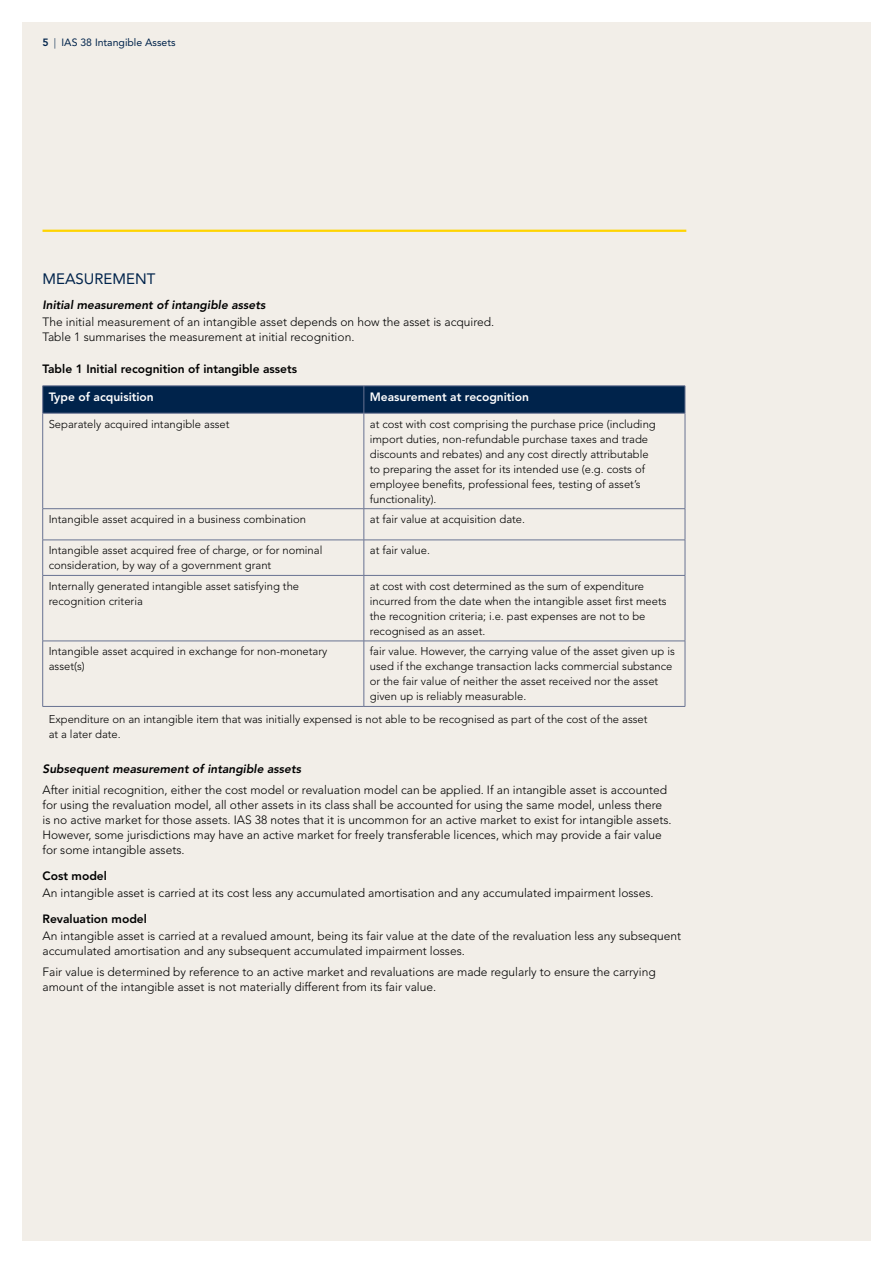
<style>
.page{position:relative;width:893px;height:1263px;background:#fff}
.page>*{position:absolute;margin:0;border:0;box-sizing:border-box;transform-origin:0 0}
.t1{font:15px "Avenir LT Std";color:#00234b}
.t2{font:300 12px/15px "Avenir LT Std";color:#000}
.t3{font:italic 800 12px "Avenir LT Std";color:#000}
.t4{font:800 12px "Avenir LT Std";color:#000}
.t5{font:800 12px "Avenir LT Std";color:#fff}
.t6{font:300 11.25px/15px "Avenir LT Std";color:#000}
.t7{font:10.5px "Avenir LT Std";color:#00234b}
.s1{font-weight:800}
.s2{font-weight:300}
</style>
<div class="page">
<div style="left:22px;top:22px;width:848px;height:1218px;background:#f2eee8"></div>
<hr style="left:43px;top:230px;width:643px;height:2px;background:#ffd400">
<svg style="left:42px;top:386px;width:644px;height:27px;background:#03254d"></svg>
<hr style="left:43px;top:413px;width:321px;height:1px;background:#687291">
<hr style="left:42px;top:413px;width:1px;height:95px;background:#687291">
<hr style="left:364px;top:413px;width:321px;height:1px;background:#687291">
<hr style="left:364px;top:413px;width:1px;height:95px;background:#687291">
<hr style="left:685px;top:413px;width:1px;height:95px;background:#687291">
<hr style="left:43px;top:508px;width:321px;height:1px;background:#687291">
<hr style="left:42px;top:509px;width:1px;height:31px;background:#687291">
<hr style="left:364px;top:508px;width:321px;height:1px;background:#687291">
<hr style="left:364px;top:509px;width:1px;height:31px;background:#687291">
<hr style="left:685px;top:509px;width:1px;height:31px;background:#687291">
<hr style="left:43px;top:540px;width:321px;height:1px;background:#687291">
<hr style="left:42px;top:540px;width:1px;height:35px;background:#687291">
<hr style="left:364px;top:540px;width:321px;height:1px;background:#687291">
<hr style="left:364px;top:540px;width:1px;height:35px;background:#687291">
<hr style="left:685px;top:540px;width:1px;height:35px;background:#687291">
<hr style="left:43px;top:575px;width:321px;height:1px;background:#687291">
<hr style="left:42px;top:576px;width:1px;height:65px;background:#687291">
<hr style="left:364px;top:575px;width:321px;height:1px;background:#687291">
<hr style="left:364px;top:576px;width:1px;height:65px;background:#687291">
<hr style="left:685px;top:576px;width:1px;height:65px;background:#687291">
<hr style="left:43px;top:641px;width:321px;height:1px;background:#687291">
<hr style="left:42px;top:641px;width:1px;height:65px;background:#687291">
<hr style="left:364px;top:641px;width:321px;height:1px;background:#687291">
<hr style="left:364px;top:641px;width:1px;height:65px;background:#687291">
<hr style="left:685px;top:641px;width:1px;height:65px;background:#687291">
<hr style="left:43px;top:706px;width:321px;height:1px;background:#687291">
<hr style="left:364px;top:706px;width:321px;height:1px;background:#687291">
<p class="t7" style="left:43px;top:37px;width:135px"><span class="s1">5</span> <span class="s2">|</span> IAS 38 Intangible Assets</p>
<h1 class="t1" style="left:43px;top:270px;width:114px">MEASUREMENT</h1>
<p class="t3" style="left:43px;top:298px;width:224px">Initial measurement of intangible assets</p>
<p class="t2" style="left:43px;top:315px;width:453px">The initial measurement of an intangible asset depends on how the asset is acquired.<br>Table 1 summarises the measurement at initial recognition.</p>
<p class="t4" style="left:43px;top:362px;width:256px">Table 1 Initial recognition of intangible assets</p>
<p class="t5" style="left:49px;top:390px;width:107px">Type of acquisition</p>
<p class="t5" style="left:370px;top:390px;width:161px">Measurement at recognition</p>
<p class="t6" style="left:49px;top:416px;width:182px">Separately acquired intangible asset</p>
<p class="t6" style="left:370px;top:416px;width:287px">at cost with cost comprising the purchase price (including import duties, non-refundable purchase taxes and trade discounts and rebates) and any cost directly attributable to preparing the asset for its intended use (e.g. costs of employee benefits, professional fees, testing of asset’s functionality).</p>
<p class="t6" style="left:49px;top:512px;width:259px">Intangible asset acquired in a business combination</p>
<p class="t6" style="left:370px;top:512px;width:157px">at fair value at acquisition date.</p>
<p class="t6" style="left:49px;top:543px;width:275px">Intangible asset acquired free of charge, or for nominal consideration, by way of a government grant</p>
<p class="t6" style="left:370px;top:543px;width:62px">at fair value.</p>
<p class="t6" style="left:49px;top:578px;width:252px">Internally generated intangible asset satisfying the recognition criteria</p>
<p class="t6" style="left:370px;top:578px;width:298px">at cost with cost determined as the sum of expenditure incurred from the date when the intangible asset first meets the recognition criteria; i.e. past expenses are not to be recognised as an asset.</p>
<p class="t6" style="left:49px;top:644px;width:280px">Intangible asset acquired in exchange for non-monetary asset(s)</p>
<p class="t6" style="left:370px;top:644px;width:306px">fair value. However, the carrying value of the asset given up is used if the exchange transaction lacks commercial substance or the fair value of neither the asset received nor the asset given up is reliably measurable.</p>
<p class="t6" style="left:49px;top:712px;width:600px">Expenditure on an intangible item that was initially expensed is not able to be recognised as part of the cost of the asset at a later date.</p>
<p class="t3" style="left:43px;top:761px;width:260px">Subsequent measurement of intangible assets</p>
<p class="t2" style="left:43px;top:783px;width:631px">After initial recognition, either the cost model or revaluation model can be applied. If an intangible asset is accounted for using the revaluation model, all other assets in its class shall be accounted for using the same model, unless there is no active market for those assets. IAS 38 notes that it is uncommon for an active market to exist for intangible assets.<br>However, some jurisdictions may have an active market for freely transferable licences, which may provide a fair value for some intangible assets.</p>
<p class="t4" style="left:43px;top:868px;width:66px">Cost model</p>
<p class="t2" style="left:43px;top:885px;width:613px">An intangible asset is carried at its cost less any accumulated amortisation and any accumulated impairment losses.</p>
<p class="t4" style="left:43px;top:911px;width:106px">Revaluation model</p>
<p class="t2" style="left:43px;top:928px;width:640px">An intangible asset is carried at a revalued amount, being its fair value at the date of the revaluation less any subsequent accumulated amortisation and any subsequent accumulated impairment losses.</p>
<p class="t2" style="left:43px;top:964px;width:615px">Fair value is determined by reference to an active market and revaluations are made regularly to ensure the carrying amount of the intangible asset is not materially different from its fair value.</p>
</div>
